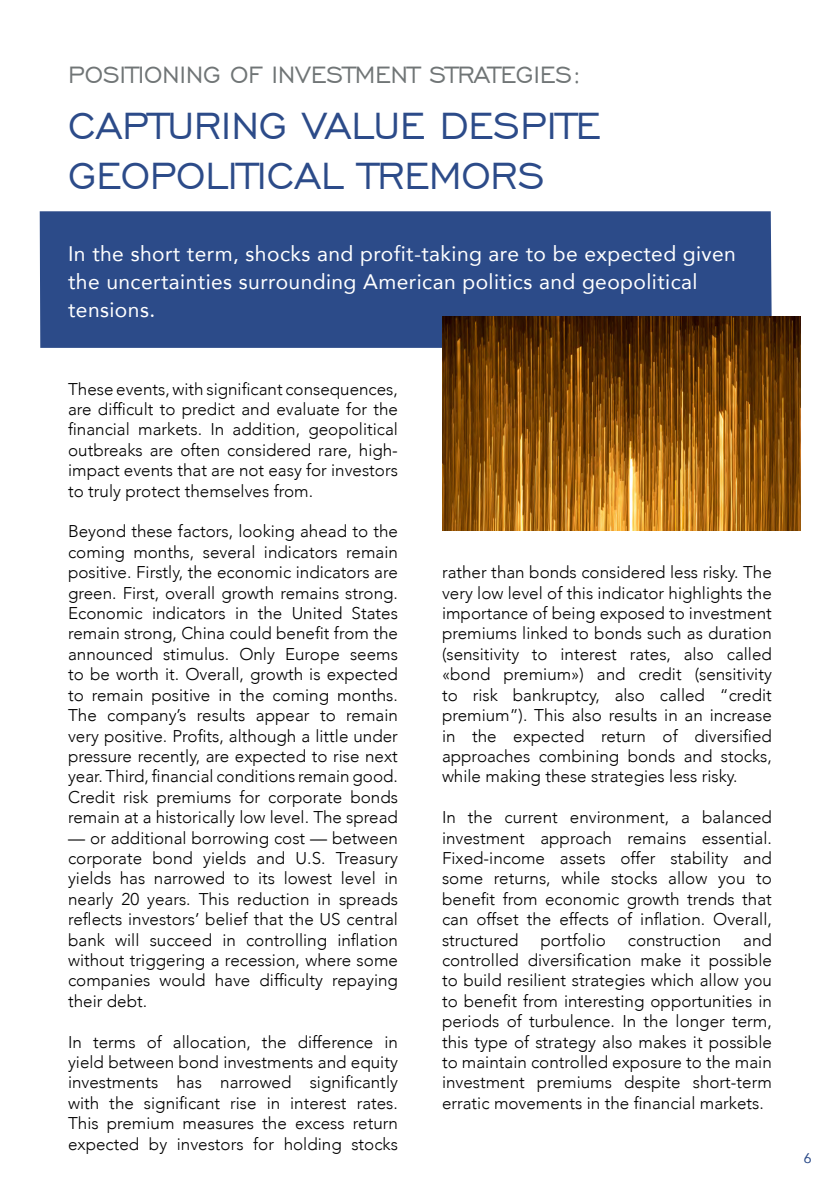
<style>
.page{position:relative;width:840px;height:1191px;background:#fff}
.page>*{position:absolute;margin:0;border:0;box-sizing:border-box;transform-origin:0 0}
.t1{font:48px/50px "Engravers Gothic BT";letter-spacing:-.01em;color:#2c4b89;scale:.96 1}
.t2{font:30px "Engravers Gothic BT";letter-spacing:-.01em;color:#707576;scale:.96 1}
.t3{font:21px/28px "Avenir";letter-spacing:.02em;color:#fff}
.t4{font:300 17px/20.4px "Avenir";color:#000;text-align:justify}
.t5{font:14px "Avenir";color:#2c4b89}
</style>
<div class="page">
<div style="left:40px;top:211px;width:731px;height:137px;background:#2c4b89"></div>
<img style="left:442px;top:316px;width:357px;height:214px">
<h2 class="t2" style="left:68px;top:59px;width:536px">POSITIONING OF INVESTMENT STRATEGIES:</h2>
<h1 class="t1" style="left:68px;top:100px;width:556px">CAPTURING VALUE DESPITE<br>GEOPOLITICAL TREMORS</h1>
<p class="t3" style="left:68px;top:239px;width:669px">In the short term, shocks and profit-taking are to be expected given the uncertainties surrounding American politics and geopolitical tensions.</p>
<p class="t4" style="left:68px;top:378px;width:331px">These events, with significant consequences, are difficult to predict and evaluate for the financial markets. In addition, geopolitical outbreaks are often considered rare, high&shy;impact events that are not easy for investors to truly protect themselves from.</p>
<p class="t4" style="left:68px;top:521px;width:331px">Beyond these factors, looking ahead to the coming months, several indicators remain positive. Firstly, the economic indicators are green. First, overall growth remains strong.<br>Economic indicators in the United States remain strong, China could benefit from the announced stimulus. Only Europe seems to be worth it. Overall, growth is expected to remain positive in the coming months.<br>The company’s results appear to remain very positive. Profits, although a little under pressure recently, are expected to rise next year. Third, financial conditions remain good.<br>Credit risk premiums for corporate bonds remain at a historically low level. The spread</p>
<p class="t4" style="left:68px;top:827px;width:331px">— or additional borrowing cost — between corporate bond yields and U.S. Treasury yields has narrowed to its lowest level in nearly 20 years. This reduction in spreads reflects investors’ belief that the US central bank will succeed in controlling inflation without triggering a recession, where some companies would have difficulty repaying their debt.</p>
<p class="t4" style="left:68px;top:1031px;width:331px">In terms of allocation, the difference in yield between bond investments and equity investments has narrowed significantly with the significant rise in interest rates.<br>This premium measures the excess return expected by investors for holding stocks</p>
<p class="t4" style="left:442px;top:562px;width:331px">rather than bonds considered less risky. The very low level of this indicator highlights the importance of being exposed to investment premiums linked to bonds such as duration (sensitivity to interest rates, also called «bond premium») and credit (sensitivity to risk bankruptcy, also called “credit premium”). This also results in an increase in the expected return of diversified approaches combining bonds and stocks, while making these strategies less risky.</p>
<p class="t4" style="left:442px;top:807px;width:331px">In the current environment, a balanced investment approach remains essential.<br>Fixed-income assets offer stability and some returns, while stocks allow you to benefit from economic growth trends that can offset the effects of inflation. Overall, structured</p>
<p class="t4" style="left:540px;top:929px;width:67px">portfolio</p>
<p class="t4" style="left:627px;top:929px;width:95px">construction</p>
<p class="t4" style="left:442px;top:929px;width:331px;text-indent:301px">and controlled diversification make it possible to build resilient strategies which allow you to benefit from interesting opportunities in periods of turbulence. In the longer term, this type of strategy also makes it possible to maintain controlled exposure to the main investment premiums despite short-term erratic movements in the financial markets.</p>
<p class="t5" style="left:803px;top:1146px;width:9px">6</p>
</div>
